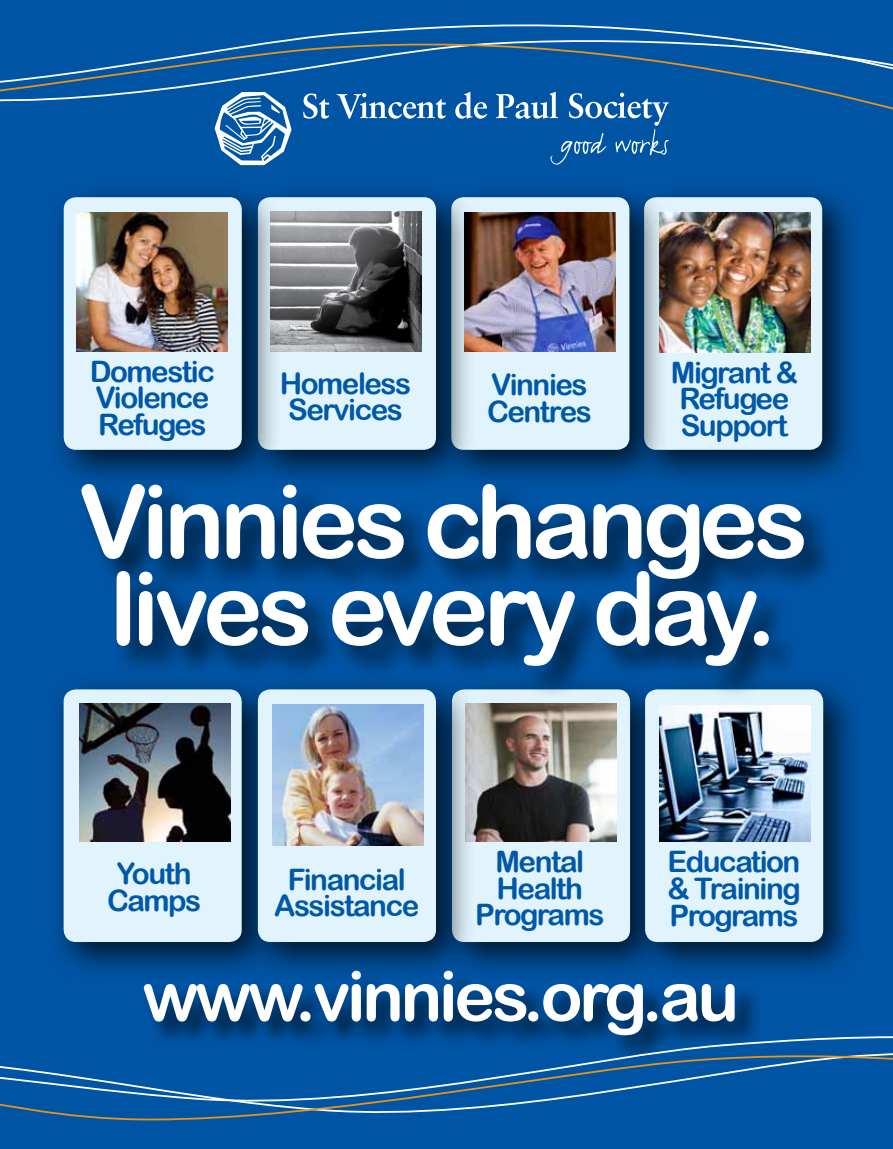
<style>
.page{position:relative;width:893px;height:1149px;background:#fff}
.page>*{position:absolute;margin:0;border:0;box-sizing:border-box;transform-origin:0 0}
.t1{font:101.1px/86.8px "Arial Rounded MT Bold";letter-spacing:-.05em;color:#fff;text-align:center}
.t2{font:69.3px "Arial Rounded MT Bold";letter-spacing:-.05em;color:#fff}
.t3{font:29.55px/26.5px "Arial Rounded MT Bold";letter-spacing:-.05em;color:#0058a9}
</style>
<div class="page">
<div style="left:0;top:0;width:893px;height:1148px;background:#0054a4"></div>
<svg style="left:215px;top:116px;width:77px;height:49px"></svg>
<svg style="left:303px;top:116px;width:26px;height:3px"></svg>
<svg style="left:347px;top:116px;width:99px;height:3px"></svg>
<svg style="left:456px;top:116px;width:30px;height:3px"></svg>
<svg style="left:496px;top:116px;width:173px;height:49px"></svg>
<div style="left:141px;top:968px;width:619px;height:92px;background:#000;opacity:.65"></div>
<div style="left:434px;top:671px;width:235px;height:309px;background:#000;opacity:.75"></div>
<div style="left:452px;top:689px;width:178px;height:252px;background:#e1f4fd;border-radius:12px"></div>
<img style="left:475px;top:703px;width:141px;height:138px">
<div style="left:46px;top:671px;width:235px;height:309px;background:#000;opacity:.75"></div>
<div style="left:64px;top:689px;width:178px;height:252px;background:#e1f4fd;border-radius:12px"></div>
<img style="left:80px;top:703px;width:150px;height:138px">
<div style="left:240px;top:671px;width:235px;height:309px;background:#000;opacity:.75"></div>
<div style="left:258px;top:689px;width:178px;height:252px;background:#e1f4fd;border-radius:12px"></div>
<img style="left:272px;top:704px;width:151px;height:140px">
<div style="left:627px;top:671px;width:235px;height:309px;background:#000;opacity:.75"></div>
<div style="left:645px;top:689px;width:178px;height:252px;background:#e1f4fd;border-radius:12px"></div>
<img style="left:659px;top:705px;width:151px;height:136px">
<div style="left:77px;top:480px;width:757px;height:217px;background:#000;opacity:.65"></div>
<svg style="left:141px;top:1022px;width:752px;height:25px"></svg>
<svg style="left:0;top:1047px;width:893px;height:74px"></svg>
<svg style="left:314px;top:24px;width:400px;height:12px"></svg>
<svg style="left:0;top:36px;width:893px;height:80px"></svg>
<div style="left:626px;top:179px;width:235px;height:309px;background:#000;opacity:.75"></div>
<div style="left:644px;top:197px;width:178px;height:252px;background:#e1f4fd;border-radius:12px"></div>
<img style="left:668px;top:212px;width:143px;height:141px">
<div style="left:433px;top:179px;width:235px;height:309px;background:#000;opacity:.75"></div>
<div style="left:451px;top:197px;width:178px;height:252px;background:#e1f4fd;border-radius:12px"></div>
<img style="left:475px;top:213px;width:141px;height:138px">
<div style="left:240px;top:179px;width:235px;height:309px;background:#000;opacity:.75"></div>
<div style="left:258px;top:197px;width:178px;height:252px;background:#e1f4fd;border-radius:12px"></div>
<img style="left:281px;top:211px;width:141px;height:140px">
<div style="left:46px;top:179px;width:235px;height:309px;background:#000;opacity:.75"></div>
<div style="left:64px;top:197px;width:178px;height:252px;background:#e1f4fd;border-radius:12px"></div>
<img style="left:76px;top:212px;width:151px;height:139px">
<p class="t3" style="left:90px;top:357px;width:127px">Domestic<br>Violence<br>Refuges</p>
<p class="t3" style="left:280px;top:369px;width:133px">Homeless<br>Services</p>
<p class="t3" style="left:487px;top:371px;width:106px">Vinnies<br>Centres</p>
<p class="t3" style="left:671px;top:358px;width:128px">Migrant &amp;<br>Refugee<br>Support</p>
<h1 class="t1" style="left:78px;top:477px;width:731px">Vinnies changes lives every day.</h1>
<p class="t3" style="left:107px;top:859px;width:96px;text-align:center">Youth<br>Camps</p>
<p class="t3" style="left:274px;top:865px;width:147px;text-align:center">Financial<br>Assistance</p>
<p class="t3" style="left:475px;top:847px;width:131px;text-align:center">Mental<br>Health<br>Programs</p>
<p class="t3" style="left:667px;top:848px;width:135px;text-align:justify">Education &amp; Training Programs</p>
<h2 class="t2" style="left:142px;top:954px;width:598px">www.vinnies.org.au</h2>
</div>
